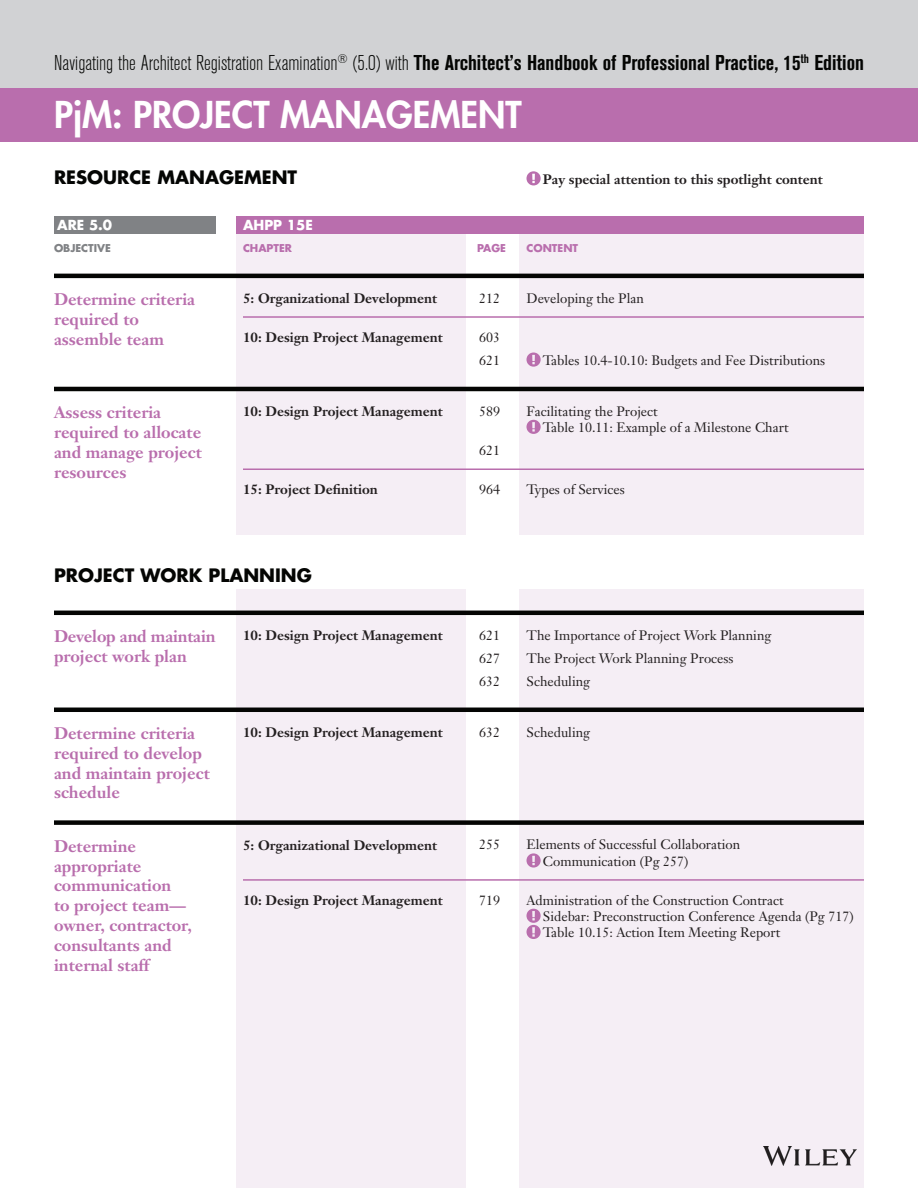
<style>
.page{position:relative;width:918px;height:1188px;background:#fff}
.page>*{position:absolute;margin:0;border:0;box-sizing:border-box;transform-origin:0 0}
.t1{font:800 36px "Futura Std";color:#fff}
.t2{font:300 condensed 21.3px "Akzidenz Grotesk BE";color:#040503}
.t3{font:700 18px "Futura Std";color:#040503}
.t4{font:700 16.5px/19.8px "Janson Text";color:#b96ead}
.t5{font:13.5px/16.2px "Janson Text";color:#231f20}
.t6{font:700 13.5px "Janson Text";color:#231f20}
.t7{font:700 13.5px "Futura Std";color:#fff}
.t8{font:700 10.5px "Futura Std";color:#b96ead}
.t9{font:700 10.5px "Futura Std";color:#808285}
.s1{font-weight:700}
</style>
<div class="page">
<div style="left:520px;top:216px;width:344px;height:972px;background:#f5eef5"></div>
<div style="left:236px;top:216px;width:230px;height:972px;background:#f5eef5"></div>
<div style="left:0;top:0;width:918px;height:109px;background:#d1d2d4"></div>
<div style="left:0;top:88px;width:918px;height:54px;background:#b96ead"></div>
<svg style="left:527px;top:171px;width:14px;height:14px"></svg>
<div style="left:54px;top:216px;width:162px;height:18px;background:#808285"></div>
<div style="left:236px;top:216px;width:628px;height:18px;background:#b96ead"></div>
<hr style="left:54px;top:274px;width:810px;height:4px;background:#040503">
<hr style="left:243px;top:316px;width:621px;height:2px;background:#b96ead">
<svg style="left:527px;top:353px;width:14px;height:14px"></svg>
<hr style="left:54px;top:387px;width:810px;height:4px;background:#040503">
<hr style="left:243px;top:468px;width:621px;height:2px;background:#b96ead">
<svg style="left:527px;top:420px;width:14px;height:14px"></svg>
<hr style="left:54px;top:611px;width:810px;height:4px;background:#040503">
<div style="left:0;top:535px;width:918px;height:54px;background:#fff"></div>
<hr style="left:54px;top:708px;width:810px;height:4px;background:#040503">
<div style="left:54px;top:820px;width:810px;height:5px;background:#040503"></div>
<svg style="left:527px;top:853px;width:14px;height:15px"></svg>
<svg style="left:527px;top:909px;width:14px;height:30px"></svg>
<hr style="left:243px;top:879px;width:621px;height:2px;background:#b96ead">
<img style="left:763px;top:1147px;width:94px;height:19px">
<h2 class="t2" style="left:54px;top:51px;width:811px">Navigating the Architect Registration Examination<sup>®</sup> (5.0) with <span class="s1">The Architect’s Handbook of Professional Practice, 15</span><sup>th</sup> <span class="s1">Edition</span></h2>
<h1 class="t1" style="left:54px;top:92px;width:469px">PjM: PROJECT MANAGEMENT</h1>
<p class="t6" style="left:543px;top:170px;width:281px">Pay special attention to this spotlight content</p>
<h3 class="t3" style="left:54px;top:165px;width:75px">RESOURCE</h3>
<h3 class="t3" style="left:157px;top:165px;width:33px">MANAGEMENT</h3>
<p class="t7" style="left:57px;top:216px;width:56px">ARE 5.0</p>
<p class="t7" style="left:243px;top:216px;width:71px">AHPP 15E</p>
<p class="t9" style="left:54px;top:241px;width:59px">OBJECTIVE</p>
<p class="t8" style="left:243px;top:241px;width:51px">CHAPTER</p>
<p class="t8" style="left:477px;top:241px;width:30px">PAGE</p>
<p class="t8" style="left:526px;top:241px;width:53px">CONTENT</p>
<p class="t4" style="left:54px;top:289px;width:143px">Determine criteria required to assemble team</p>
<p class="t6" style="left:243px;top:289px;width:196px">5: Organizational Development</p>
<p class="t5" style="left:479px;top:290px;width:23px">212</p>
<p class="t5" style="left:526px;top:290px;width:119px">Developing the Plan</p>
<p class="t6" style="left:243px;top:328px;width:201px">10: Design Project Management</p>
<p class="t5" style="left:479px;top:326px;width:23px;line-height:23px">603<br>621</p>
<p class="t5" style="left:543px;top:352px;width:284px">Tables 10.4-10.10: Budgets and Fee Distributions</p>
<p class="t4" style="left:54px;top:402px;width:149px">Assess criteria required to allocate and manage project resources</p>
<p class="t6" style="left:243px;top:402px;width:201px">10: Design Project Management</p>
<p class="t5" style="left:479px;top:403px;width:23px">589</p>
<p class="t5" style="left:543px;top:403px;width:247px;text-indent:-16px">Facilitating the Project<br>Table 10.11: Example of a Milestone Chart</p>
<p class="t5" style="left:479px;top:442px;width:23px">621</p>
<p class="t6" style="left:243px;top:481px;width:136px">15: Project Definition</p>
<p class="t5" style="left:479px;top:481px;width:23px">964</p>
<p class="t5" style="left:527px;top:481px;width:100px">Types of Services</p>
<h3 class="t3" style="left:54px;top:563px;width:25px">PROJECT</h3>
<h3 class="t3" style="left:140px;top:563px;width:104px">WORK PLANNING</h3>
<p class="t4" style="left:54px;top:626px;width:163px">Develop and maintain project work plan</p>
<p class="t6" style="left:243px;top:626px;width:201px">10: Design Project Management</p>
<p class="t5" style="left:479px;top:627px;width:23px">621</p>
<p class="t5" style="left:526px;top:627px;width:247px">The Importance of Project Work Planning</p>
<p class="t5" style="left:479px;top:650px;width:23px">627</p>
<p class="t5" style="left:526px;top:650px;width:209px">The Project Work Planning Process</p>
<p class="t5" style="left:479px;top:673px;width:23px">632</p>
<p class="t5" style="left:526px;top:673px;width:65px">Scheduling</p>
<p class="t4" style="left:54px;top:723px;width:157px">Determine criteria required to develop and maintain project schedule</p>
<p class="t6" style="left:243px;top:723px;width:201px">10: Design Project Management</p>
<p class="t5" style="left:479px;top:724px;width:23px">632</p>
<p class="t5" style="left:526px;top:724px;width:65px">Scheduling</p>
<p class="t4" style="left:54px;top:836px;width:139px">Determine appropriate communication<br>to project team— owner, contractor, consultants and internal staff</p>
<p class="t6" style="left:243px;top:836px;width:196px">5: Organizational Development</p>
<p class="t5" style="left:479px;top:837px;width:23px">255</p>
<p class="t5" style="left:543px;top:837px;width:199px;text-indent:-16px">Elements of Successful Collaboration<br>Communication (Pg 257)</p>
<p class="t6" style="left:243px;top:891px;width:201px">10: Design Project Management</p>
<p class="t5" style="left:479px;top:892px;width:23px">719</p>
<p class="t5" style="left:543px;top:892px;width:312px;text-indent:-16px">Administration of the Construction Contract<br>Sidebar: Preconstruction Conference Agenda (Pg 717)<br>Table 10.15: Action Item Meeting Report</p>
</div>
